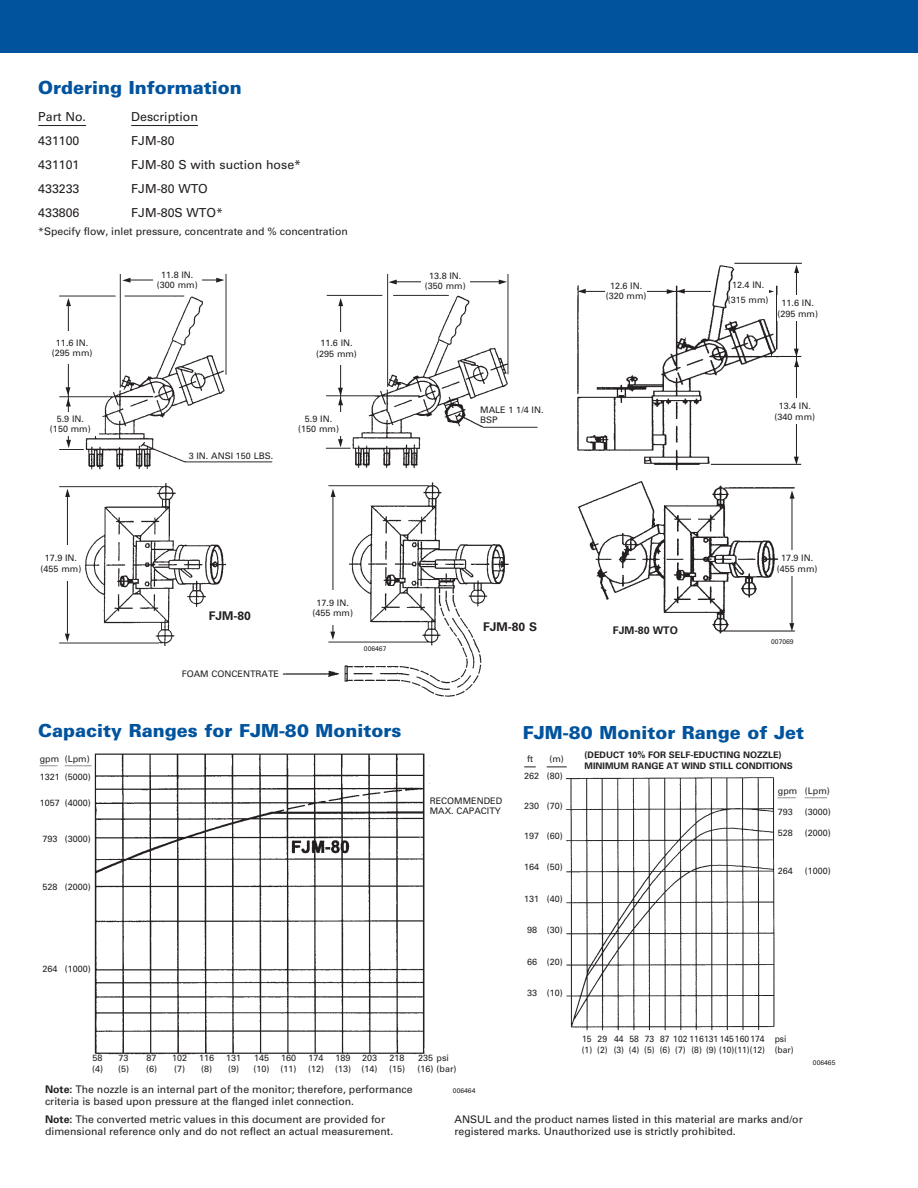
<style>
.page{position:relative;width:918px;height:1188px;background:#fff}
.page>*{position:absolute;margin:0;border:0;box-sizing:border-box;transform-origin:0 0}
._03_12_pt_Blue_Heade{font:900 18px "Univers LT Std";color:#01539e}
._06_Text_8_25{font:12.3px "Univers LT Std";color:#231f20}
._12_Callouts{font:700 12px "Univers LT Std";color:#231f20}
._16_Note_7_pt__type{font:10.5px/18px "Univers LT Std";color:#231f20}
._12_Callouts-2{font:700 10.5px "Univers LT Std";color:#231f20}
._12_Callouts-3{font:9px/10.5px "Univers LT Std";color:#231f20}
._12_Callouts-4{font:9px/10.5px "Univers LT Std";color:#231f20;scale:.95 1}
.t1{font:700 9px/10.5px "Univers LT Std";color:#231f20}
._15___of_Art_Drawing{font:6.75px "Univers LT Std";color:#231f20}
.s1{font-weight:700}
</style>
<div class="page">
<div style="left:0;top:0;width:918px;height:52px;background:#01539e"></div>
<hr style="left:38px;top:125px;width:48px;height:1px;background:#231f20">
<hr style="left:131px;top:125px;width:67px;height:1px;background:#231f20">
<img style="left:94px;top:753px;width:336px;height:302px">
<img style="left:565px;top:777px;width:210px;height:254px">
<svg style="left:524px;top:767px;width:12px;height:1px"></svg>
<svg style="left:547px;top:767px;width:20px;height:1px"></svg>
<img style="left:577px;top:262px;width:225px;height:372px">
<img style="left:59px;top:273px;width:479px;height:424px">
<div style="left:310px;top:591px;width:45px;height:34px;background:#fff"></div>
<div style="left:42px;top:412px;width:57px;height:23px;background:#fff"></div>
<div style="left:290px;top:412px;width:57px;height:23px;background:#fff"></div>
<div style="left:153px;top:267px;width:49px;height:25px;background:#fff"></div>
<div style="left:38px;top:545px;width:46px;height:36px;background:#fff"></div>
<div style="left:421px;top:269px;width:49px;height:23px;background:#fff"></div>
<div style="left:304px;top:332px;width:65px;height:33px;background:#fff"></div>
<div style="left:777px;top:295px;width:41px;height:26px;background:#fff"></div>
<p class="_03_12_pt_Blue_Heade" style="left:38px;top:76px;width:205px">Ordering Information</p>
<p class="_06_Text_8_25" style="left:38px;top:109px;width:49px">Part No.</p>
<p class="_06_Text_8_25" style="left:131px;top:109px;width:68px">Description</p>
<p class="_06_Text_8_25" style="left:38px;top:133px;width:43px">431100</p>
<p class="_06_Text_8_25" style="left:131px;top:133px;width:45px">FJM-80</p>
<p class="_06_Text_8_25" style="left:38px;top:157px;width:43px">431101</p>
<p class="_06_Text_8_25" style="left:131px;top:157px;width:171px">FJM-80 S with suction hose*</p>
<p class="_06_Text_8_25" style="left:38px;top:181px;width:43px">433233</p>
<p class="_06_Text_8_25" style="left:131px;top:181px;width:78px">FJM-80 WTO</p>
<p class="_06_Text_8_25" style="left:38px;top:205px;width:43px">433806</p>
<p class="_06_Text_8_25" style="left:131px;top:205px;width:93px">FJM-80S WTO*</p>
<p class="_16_Note_7_pt__type" style="left:38px;top:222px;width:311px">*Specify flow, inlet pressure, concentrate and % concentration</p>
<p class="_12_Callouts-3" style="left:56px;top:337px;width:34px">11.6 IN.</p>
<p class="_12_Callouts-3" style="left:52px;top:348px;width:42px">(295 mm)</p>
<p class="_12_Callouts-3" style="left:57px;top:413px;width:29px">5.9 IN.</p>
<p class="_12_Callouts-3" style="left:50px;top:424px;width:42px">(150 mm)</p>
<p class="_12_Callouts-3" style="left:161px;top:269px;width:34px">11.8 IN.</p>
<p class="_12_Callouts-3" style="left:157px;top:280px;width:42px">(300 mm)</p>
<p class="_12_Callouts-3" style="left:189px;top:450px;width:86px">3 IN. ANSI 150 LBS.</p>
<p class="_12_Callouts-3" style="left:320px;top:338px;width:34px">11.6 IN.</p>
<p class="_12_Callouts-3" style="left:316px;top:349px;width:42px">(295 mm)</p>
<p class="_12_Callouts-3" style="left:305px;top:413px;width:29px">5.9 IN.</p>
<p class="_12_Callouts-3" style="left:298px;top:424px;width:42px">(150 mm)</p>
<p class="_12_Callouts-3" style="left:429px;top:271px;width:34px">13.8 IN.</p>
<p class="_12_Callouts-3" style="left:425px;top:281px;width:42px">(350 mm)</p>
<p class="_12_Callouts-3" style="left:480px;top:404px;width:65px">MALE 1 1/4 IN.<br>BSP</p>
<p class="_12_Callouts-3" style="left:610px;top:280px;width:34px">12.6 IN.</p>
<p class="_12_Callouts-3" style="left:606px;top:291px;width:42px">(320 mm)</p>
<p class="_12_Callouts-3" style="left:732px;top:279px;width:34px">12.4 IN.</p>
<p class="_12_Callouts-3" style="left:728px;top:294px;width:42px">(315 mm)</p>
<p class="_12_Callouts-3" style="left:782px;top:298px;width:34px">11.6 IN.</p>
<p class="_12_Callouts-3" style="left:777px;top:308px;width:42px">(295 mm)</p>
<p class="_12_Callouts-3" style="left:779px;top:401px;width:34px">13.4 IN.</p>
<p class="_12_Callouts-3" style="left:774px;top:411px;width:42px">(340 mm)</p>
<p class="_12_Callouts-3" style="left:45px;top:553px;width:34px">17.9 IN.</p>
<p class="_12_Callouts-3" style="left:41px;top:563px;width:42px">(455 mm)</p>
<p class="_12_Callouts" style="left:209px;top:609px;width:44px">FJM-80</p>
<p class="_12_Callouts-3" style="left:182px;top:668px;width:99px">FOAM CONCENTRATE</p>
<p class="_12_Callouts-3" style="left:317px;top:598px;width:34px">17.9 IN.</p>
<p class="_12_Callouts-3" style="left:312px;top:608px;width:42px">(455 mm)</p>
<p class="_15___of_Art_Drawing" style="left:364px;top:645px;width:24px">006467</p>
<p class="_03_12_pt_Blue_Heade" style="left:38px;top:719px;width:365px">Capacity Ranges for FJM-80 Monitors</p>
<p class="_12_Callouts-3" style="left:40px;top:754px;width:51px">gpm (Lpm)</p>
<p class="_12_Callouts-3" style="left:40px;top:755px;width:54px;line-height:15px">____ ______<br>1321 (5000)</p>
<p class="_12_Callouts-3" style="left:40px;top:797px;width:53px">1057 (4000)</p>
<p class="_12_Callouts-3" style="left:43px;top:833px;width:50px">793 (3000)</p>
<p class="_12_Callouts-3" style="left:43px;top:881px;width:50px">528 (2000)</p>
<p class="_12_Callouts-3" style="left:43px;top:964px;width:50px">264 (1000)</p>
<p class="_12_Callouts" style="left:483px;top:620px;width:55px">FJM-80 S</p>
<p class="_12_Callouts-2" style="left:613px;top:624px;width:67px">FJM-80 WTO</p>
<p class="_12_Callouts-3" style="left:781px;top:553px;width:34px">17.9 IN.</p>
<p class="_12_Callouts-3" style="left:777px;top:563px;width:42px">(455 mm)</p>
<p class="_15___of_Art_Drawing" style="left:771px;top:637px;width:24px">007069</p>
<p class="_12_Callouts-3" style="left:430px;top:795px;width:74px">RECOMMENDED<br>MAX. CAPACITY</p>
<p class="_03_12_pt_Blue_Heade" style="left:523px;top:721px;width:283px">FJM-80 Monitor Range of Jet</p>
<p class="_12_Callouts-3" style="left:527px;top:754px;width:7px">ft</p>
<p class="t1" style="left:585px;top:750px;width:210px">(DEDUCT 10% FOR SELF-EDUCTING NOZZLE)<br>MINIMUM RANGE AT WIND STILL CONDITIONS</p>
<p class="_12_Callouts-3" style="left:524px;top:751px;width:41px;line-height:16.5px;text-align:right">(m)<br>262 (80)</p>
<p class="_12_Callouts-3" style="left:524px;top:800px;width:40px">230 (70)</p>
<p class="_12_Callouts-3" style="left:524px;top:830px;width:40px">197 (60)</p>
<p class="_12_Callouts-3" style="left:524px;top:862px;width:40px">164 (50)</p>
<p class="_12_Callouts-3" style="left:524px;top:893px;width:40px">131 (40)</p>
<p class="_12_Callouts-3" style="left:527px;top:925px;width:37px">98 (30)</p>
<p class="_12_Callouts-3" style="left:527px;top:956px;width:37px">66 (20)</p>
<p class="_12_Callouts-3" style="left:527px;top:988px;width:37px">33 (10)</p>
<p class="_12_Callouts-3" style="left:778px;top:786px;width:53px">gpm (Lpm)</p>
<p class="_12_Callouts-3" style="left:778px;top:785px;width:51px;line-height:18px">____ _____<br>793</p>
<p class="_12_Callouts-3" style="left:805px;top:807px;width:28px">(3000)</p>
<p class="_12_Callouts-3" style="left:778px;top:828px;width:17px">528</p>
<p class="_12_Callouts-3" style="left:805px;top:828px;width:28px">(2000)</p>
<p class="_12_Callouts-3" style="left:778px;top:865px;width:17px">264</p>
<p class="_12_Callouts-3" style="left:805px;top:865px;width:28px">(1000)</p>
<p class="_12_Callouts-4" style="left:582px;top:1034px;width:225px">15 29 44 58 73 87 102 116131 145160174 psi (1) (2) (3) (4) (5) (6) (7) (8) (9) (10)(11)(12) (bar)</p>
<p class="_12_Callouts-3" style="left:93px;top:1053px;width:12px">58</p>
<p class="_12_Callouts-3" style="left:119px;top:1053px;width:12px">73</p>
<p class="_12_Callouts-3" style="left:147px;top:1053px;width:12px">87</p>
<p class="_12_Callouts-3" style="left:172px;top:1053px;width:17px">102</p>
<p class="_12_Callouts-3" style="left:199px;top:1053px;width:17px">116</p>
<p class="_12_Callouts-3" style="left:226px;top:1053px;width:17px">131</p>
<p class="_12_Callouts-3" style="left:254px;top:1053px;width:17px">145</p>
<p class="_12_Callouts-3" style="left:281px;top:1053px;width:17px">160</p>
<p class="_12_Callouts-3" style="left:309px;top:1053px;width:17px">174</p>
<p class="_12_Callouts-3" style="left:336px;top:1053px;width:17px">189</p>
<p class="_12_Callouts-3" style="left:362px;top:1053px;width:17px">203</p>
<p class="_12_Callouts-3" style="left:390px;top:1053px;width:17px">218</p>
<p class="_12_Callouts-3" style="left:418px;top:1053px;width:33px">235 psi</p>
<p class="_12_Callouts-3" style="left:92px;top:1063px;width:38px">(4) (5)</p>
<p class="_12_Callouts-3" style="left:146px;top:1063px;width:40px">(6) (7)</p>
<p class="_12_Callouts-3" style="left:201px;top:1063px;width:39px">(8) (9)</p>
<p class="_12_Callouts-3" style="left:254px;top:1063px;width:45px">(10) (11)</p>
<p class="_12_Callouts-3" style="left:308px;top:1063px;width:71px">(12) (13) (14)</p>
<p class="_12_Callouts-3" style="left:389px;top:1063px;width:69px">(15) (16) (bar)</p>
<p class="_16_Note_7_pt__type" style="left:45px;top:1081px;width:369px"><span class="s1">Note:</span> The nozzle is an internal part of the monitor; therefore, performance</p>
<p class="_15___of_Art_Drawing" style="left:453px;top:1087px;width:24px">006464</p>
<p class="_16_Note_7_pt__type" style="left:45px;top:1093px;width:342px">criteria is based upon pressure at the flanged inlet connection.<br><span class="s1">Note:</span> The converted metric values in this document are provided for</p>
<p class="_16_Note_7_pt__type" style="left:45px;top:1123px;width:350px">dimensional reference only and do not reflect an actual measurement.</p>
<p class="_16_Note_7_pt__type" style="left:454px;top:1114px;width:350px;line-height:12px">ANSUL and the product names listed in this material are marks and/or registered marks. Unauthorized use is strictly prohibited.</p>
<p class="_15___of_Art_Drawing" style="left:813px;top:1059px;width:24px">006465</p>
</div>
